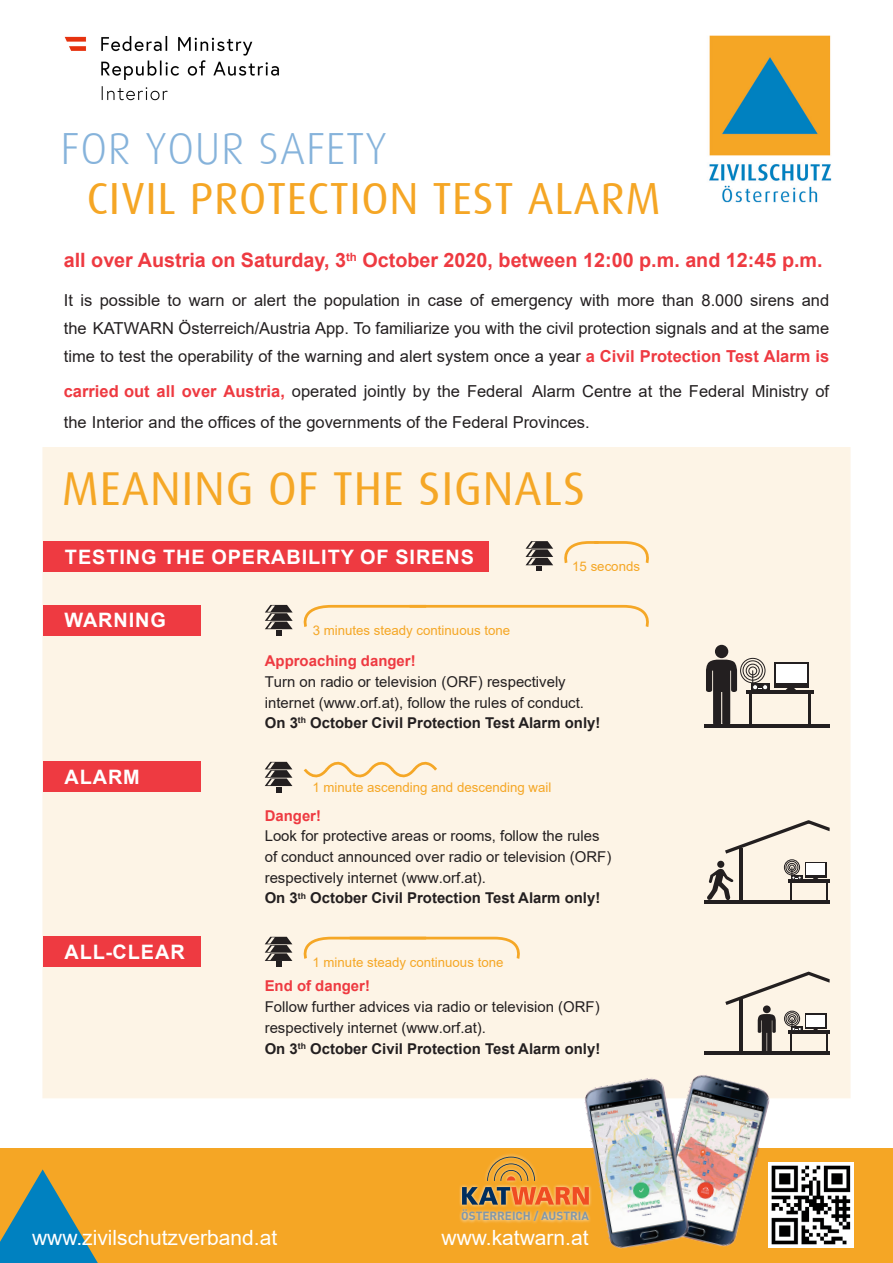
<style>
.page{position:relative;width:893px;height:1263px;background:#fff}
.page>*{position:absolute;margin:0;border:0;box-sizing:border-box;transform-origin:0 0}
.t1{font:47.55px "Dax";letter-spacing:.015em;color:#f5a726}
.t2{font:45px "Dax";letter-spacing:.015em;color:#f5a625}
.t3{font:300 45px "Dax";letter-spacing:.015em;color:#86b3db}
.t4{font:21px "Arial";color:#fff}
.t5{font:700 19.95px "Arial";letter-spacing:.045em;color:#fff}
.t6{font:700 19.8px "Arial";color:#ee3a41}
.t7{font:16.5px/27.9px "Arial";color:#231f20;text-align:justify}
.t8{font:14.85px/20.7px "Arial";color:#231f20}
.t9{font:700 14.85px "Arial";color:#ee3a41}
.t10{font:13.2px "Arial";color:#f5a726}
.t11{font:700 11.7px "DIN";color:#8197a9}
.s1{font-weight:700;color:#ee3a41}
.s2{font-weight:700}
</style>
<div class="page">
<img style="left:709px;top:35px;width:123px;height:168px">
<div style="left:0;top:1148px;width:893px;height:115px;background:#f5a625"></div>
<svg style="left:0;top:1169px;width:98px;height:94px"></svg>
<div style="left:43px;top:448px;width:807px;height:650px;background:#fdf4e6"></div>
<hr style="left:704px;top:900px;width:126px;height:3px;background:#231f20">
<hr style="left:790px;top:881px;width:2px;height:20px;background:#231f20">
<hr style="left:826px;top:881px;width:2px;height:20px;background:#231f20">
<div style="left:788px;top:863px;width:8px;height:9px;border:1px solid #231f20;border-radius:50%"></div>
<div style="left:786px;top:861px;width:12px;height:12px;border:1px solid #231f20;border-radius:50%"></div>
<div style="left:784px;top:860px;width:16px;height:15px;border:1px solid #231f20;border-radius:50%"></div>
<hr style="left:788px;top:879px;width:42px;height:4px;background:#231f20">
<svg style="left:805px;top:862px;width:21px;height:16px"></svg>
<div style="left:806px;top:864px;width:19px;height:11px;background:#fff"></div>
<svg style="left:812px;top:876px;width:7px;height:3px"></svg>
<div style="left:791px;top:875px;width:11px;height:5px;background:#231f20"></div>
<svg style="left:789px;top:865px;width:12px;height:14px"></svg>
<div style="left:717px;top:861px;width:7px;height:7px;background:#231f20;border-radius:50%"></div>
<svg style="left:707px;top:867px;width:27px;height:33px"></svg>
<hr style="left:739px;top:848px;width:3px;height:52px;background:#231f20">
<svg style="left:725px;top:820px;width:105px;height:34px"></svg>
<svg style="left:265px;top:762px;width:27px;height:30px"></svg>
<div style="left:43px;top:762px;width:157px;height:30px;background:#ee3a41"></div>
<hr style="left:704px;top:1051px;width:126px;height:4px;background:#231f20">
<hr style="left:790px;top:1032px;width:2px;height:20px;background:#231f20">
<hr style="left:826px;top:1032px;width:2px;height:20px;background:#231f20">
<div style="left:788px;top:1014px;width:8px;height:9px;border:1px solid #231f20;border-radius:50%"></div>
<div style="left:786px;top:1012px;width:12px;height:13px;border:1px solid #231f20;border-radius:50%"></div>
<div style="left:784px;top:1011px;width:16px;height:15px;border:1px solid #231f20;border-radius:50%"></div>
<hr style="left:788px;top:1031px;width:42px;height:3px;background:#231f20">
<svg style="left:805px;top:1014px;width:21px;height:15px"></svg>
<div style="left:806px;top:1015px;width:19px;height:11px;background:#fff"></div>
<svg style="left:812px;top:1027px;width:7px;height:4px"></svg>
<hr style="left:791px;top:1027px;width:11px;height:4px;background:#231f20">
<svg style="left:789px;top:1016px;width:12px;height:15px"></svg>
<hr style="left:739px;top:999px;width:3px;height:53px;background:#231f20">
<svg style="left:725px;top:971px;width:105px;height:34px"></svg>
<svg style="left:758px;top:1014px;width:18px;height:37px"></svg>
<div style="left:763px;top:1005px;width:8px;height:8px;background:#231f20;border-radius:50%"></div>
<div style="left:43px;top:937px;width:157px;height:30px;background:#ee3a41"></div>
<svg style="left:265px;top:937px;width:27px;height:30px"></svg>
<svg style="left:303px;top:936px;width:217px;height:23px"></svg>
<hr style="left:704px;top:724px;width:126px;height:4px;background:#231f20">
<hr style="left:750px;top:692px;width:2px;height:33px;background:#231f20">
<hr style="left:809px;top:692px;width:2px;height:33px;background:#231f20">
<div style="left:749px;top:667px;width:8px;height:8px;border:1px solid #231f20;border-radius:50%"></div>
<div style="left:746px;top:664px;width:13px;height:13px;border:1px solid #231f20;border-radius:50%"></div>
<div style="left:743px;top:660px;width:20px;height:20px;border:1px solid #231f20;border-radius:50%"></div>
<div style="left:740px;top:658px;width:25px;height:25px;border:1px solid #231f20;border-radius:50%"></div>
<hr style="left:746px;top:690px;width:67px;height:4px;background:#231f20">
<svg style="left:774px;top:662px;width:34px;height:25px"></svg>
<div style="left:776px;top:665px;width:30px;height:18px;background:#fff"></div>
<svg style="left:785px;top:685px;width:12px;height:5px"></svg>
<div style="left:751px;top:683px;width:18px;height:8px;background:#231f20"></div>
<svg style="left:752px;top:671px;width:16px;height:19px"></svg>
<svg style="left:706px;top:660px;width:31px;height:64px"></svg>
<div style="left:715px;top:645px;width:13px;height:13px;background:#231f20;border-radius:50%"></div>
<svg style="left:265px;top:605px;width:28px;height:30px"></svg>
<div style="left:43px;top:605px;width:157px;height:30px;background:#ee3a41"></div>
<div style="left:43px;top:541px;width:446px;height:30px;background:#ee3a41"></div>
<svg style="left:526px;top:541px;width:27px;height:30px"></svg>
<svg style="left:564px;top:541px;width:85px;height:23px"></svg>
<svg style="left:303px;top:604px;width:346px;height:23px"></svg>
<svg style="left:303px;top:761px;width:134px;height:17px"></svg>
<img style="left:692px;top:1075px;width:82px;height:173px">
<img style="left:582px;top:1078px;width:110px;height:171px">
<div style="left:459px;top:1153px;width:133px;height:72px;background:#fff;opacity:.75"></div>
<svg style="left:462px;top:1187px;width:127px;height:17px;background:#c07344"></svg>
<svg style="left:487px;top:1157px;width:48px;height:24px"></svg>
<img style="left:768px;top:1162px;width:85px;height:85px">
<img style="left:64px;top:36px;width:215px;height:65px">
<h2 class="t3" style="left:61px;top:124px;width:328px">FOR YOUR SAFETY</h2>
<h2 class="t2" style="left:87px;top:174px;width:575px">CIVIL PROTECTION TEST ALARM</h2>
<h3 class="t6" style="left:64px;top:246px;width:760px">all over Austria on Saturday, 3<sup>th</sup> October 2020, between 12:00 p.m. and 12:45 p.m.</h3>
<p class="t7" style="left:64px;top:286px;width:767px">It is possible to warn or alert the population in case of emergency with more than 8.000 sirens and the KATWARN Österreich/Austria App. To familiarize you with the civil protection signals and at the same time to test the operability of the warning and alert system once a year <span class="s1">a Civil Protection Test Alarm is</span></p>
<p class="t7" style="left:64px;top:376px;width:767px;line-height:30.3px"><span class="s1">carried out all over Austria,</span> operated jointly by the Federal Alarm Centre at the Federal Ministry of the Interior and the offices of the governments of the Federal Provinces.</p>
<h1 class="t1" style="left:62px;top:462px;width:525px">MEANING OF THE SIGNALS</h1>
<h3 class="t5" style="left:65px;top:543px;width:410px">TESTING THE OPERABILITY OF SIRENS</h3>
<h3 class="t5" style="left:64px;top:606px;width:103px">WARNING</h3>
<p class="t10" style="left:313px;top:621px;width:199px">3 minutes steady continuous tone</p>
<p class="t10" style="left:572px;top:557px;width:69px">15 seconds</p>
<h3 class="t5" style="left:64px;top:763px;width:77px">ALARM</h3>
<h3 class="t5" style="left:64px;top:938px;width:122px">ALL-CLEAR</h3>
<p class="t9" style="left:265px;top:650px;width:152px">Approaching danger!</p>
<p class="t8" style="left:265px;top:671px;width:337px">Turn on radio or television (ORF) respectively internet (www.orf.at), follow the rules of conduct.<br><span class="s2">On 3</span><sup>th</sup> <span class="s2">October Civil Protection Test Alarm only!</span></p>
<p class="t10" style="left:313px;top:778px;width:240px">1 minute ascending and descending wail</p>
<p class="t9" style="left:265px;top:805px;width:58px">Danger!</p>
<p class="t8" style="left:265px;top:825px;width:348px">Look for protective areas or rooms, follow the rules of conduct announced over radio or television (ORF) respectively internet (www.orf.at).<br><span class="s2">On 3</span><sup>th</sup> <span class="s2">October Civil Protection Test Alarm only!</span></p>
<p class="t10" style="left:313px;top:953px;width:192px">1 minute steady continuous tone</p>
<p class="t9" style="left:265px;top:976px;width:107px">End of danger!</p>
<p class="t8" style="left:265px;top:996px;width:337px">Follow further advices via radio or television (ORF) respectively internet (www.orf.at).<br><span class="s2">On 3</span><sup>th</sup> <span class="s2">October Civil Protection Test Alarm only!</span></p>
<p class="t11" style="left:461px;top:1208px;width:129px">ÖSTERREICH / AUSTRIA</p>
<h3 class="t4" style="left:32px;top:1223px;width:247px">www.zivilschutzverband.at</h3>
<h3 class="t4" style="left:441px;top:1223px;width:149px">www.katwarn.at</h3>
</div>
